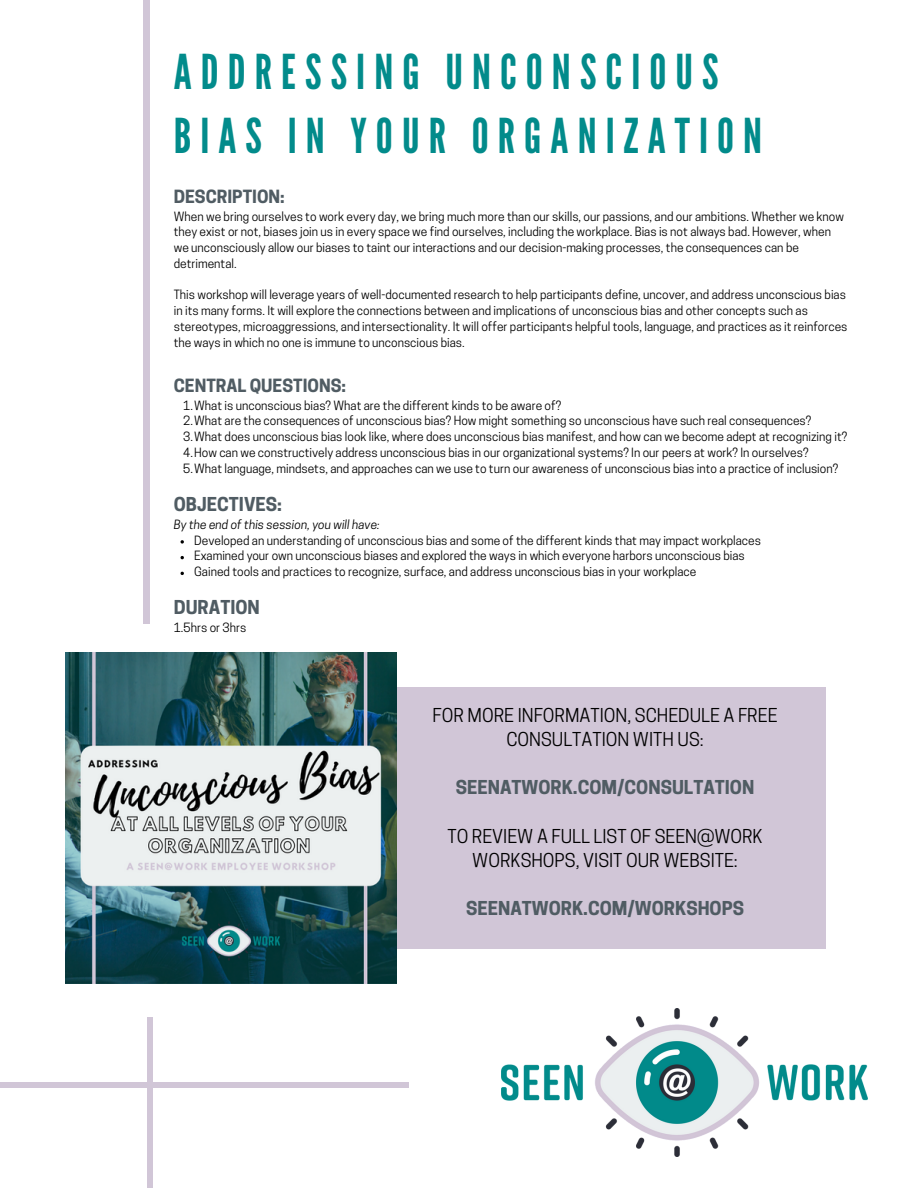
<style>
.page{position:relative;width:918px;height:1188px;background:#fff}
.page>*{position:absolute;margin:0;border:0;box-sizing:border-box;transform-origin:0 0}
.t1{font:48px/63.4px "League Gothic";letter-spacing:.19em;color:#028b8b}
.t2{font:18px/24.2px "Cooper Hewitt";color:#000;text-align:center}
.t3{font:700 18px "Cooper Hewitt";color:#505c63}
.t4{font:700 17.1px "Cooper Hewitt";color:#505c63}
.t5{font:12px/15.8px "Cooper Hewitt";color:#000}
.t6{font:italic 12px "Cooper Hewitt";color:#000}
</style>
<div class="page">
<div style="left:143px;top:0;width:7px;height:624px;background:#d1c6d7"></div>
<div style="left:0;top:1082px;width:409px;height:6px;background:#d1c6d7"></div>
<div style="left:147px;top:1017px;width:6px;height:171px;background:#d1c6d7"></div>
<img style="left:502px;top:1009px;width:366px;height:147px">
<div style="left:328px;top:687px;width:498px;height:262px;background:#d1c6d7"></div>
<img style="left:66px;top:653px;width:331px;height:330px">
<svg style="left:181px;top:540px;width:3px;height:4px"></svg>
<p class="t1" style="left:174px;top:41px;width:590px">ADDRESSING UNCONSCIOUS<br>BIAS IN YOUR ORGANIZATION</p>
<p class="t4" style="left:174px;top:190px;width:112px">DESCRIPTION:</p>
<p class="t5" style="left:174px;top:210px;width:672px">When we bring ourselves to work every day, we bring much more than our skills, our passions, and our ambitions. Whether we know they exist or not, biases join us in every space we find ourselves, including the workplace. Bias is not always bad. However, when we unconsciously allow our biases to taint our interactions and our decision-making processes, the consequences can be detrimental.</p>
<p class="t5" style="left:174px;top:289px;width:675px">This workshop will leverage years of well-documented research to help participants define, uncover, and address unconscious bias in its many forms. It will explore the connections between and implications of unconscious bias and other concepts such as stereotypes, microaggressions, and intersectionality. It will offer participants helpful tools, language, and practices as it reinforces the ways in which no one is immune to unconscious bias.</p>
<p class="t4" style="left:174px;top:379px;width:174px">CENTRAL QUESTIONS:</p>
<p class="t5" style="left:183px;top:399px;width:379px">1.What is unconscious bias? What are the different kinds to be aware of?</p>
<p class="t5" style="left:183px;top:415px;width:630px">2.What are the consequences of unconscious bias? How might something so unconscious have such real consequences?</p>
<p class="t5" style="left:183px;top:430px;width:666px">3.What does unconscious bias look like, where does unconscious bias manifest, and how can we become adept at recognizing it?</p>
<p class="t5" style="left:183px;top:446px;width:627px">4.How can we constructively address unconscious bias in our organizational systems? In our peers at work? In ourselves?</p>
<p class="t5" style="left:183px;top:462px;width:656px">5.What language, mindsets, and approaches can we use to turn our awareness of unconscious bias into a practice of inclusion?</p>
<p class="t3" style="left:174px;top:497px;width:110px">OBJECTIVES:</p>
<p class="t6" style="left:174px;top:520px;width:208px">By the end of this session, you will have:</p>
<p class="t5" style="left:194px;top:534px;width:568px">Developed an understanding of unconscious bias and some of the different kinds that may impact workplaces</p>
<p class="t5" style="left:194px;top:550px;width:552px">Examined your own unconscious biases and explored the ways in which everyone harbors unconscious bias</p>
<p class="t5" style="left:194px;top:565px;width:504px">Gained tools and practices to recognize, surface, and address unconscious bias in your workplace</p>
<p class="t3" style="left:174px;top:601px;width:88px">DURATION</p>
<p class="t5" style="left:174px;top:622px;width:74px">1.5hrs or 3hrs</p>
<p class="t2" style="left:433px;top:705px;width:346px">FOR MORE INFORMATION, SCHEDULE A FREE<br>CONSULTATION WITH US:</p>
<p class="t3" style="left:456px;top:781px;width:300px">SEENATWORK.COM/CONSULTATION</p>
<p class="t2" style="left:447px;top:826px;width:317px">TO REVIEW A FULL LIST OF SEEN@WORK<br>WORKSHOPS, VISIT OUR WEBSITE:</p>
<p class="t3" style="left:466px;top:901px;width:279px">SEENATWORK.COM/WORKSHOPS</p>
</div>
